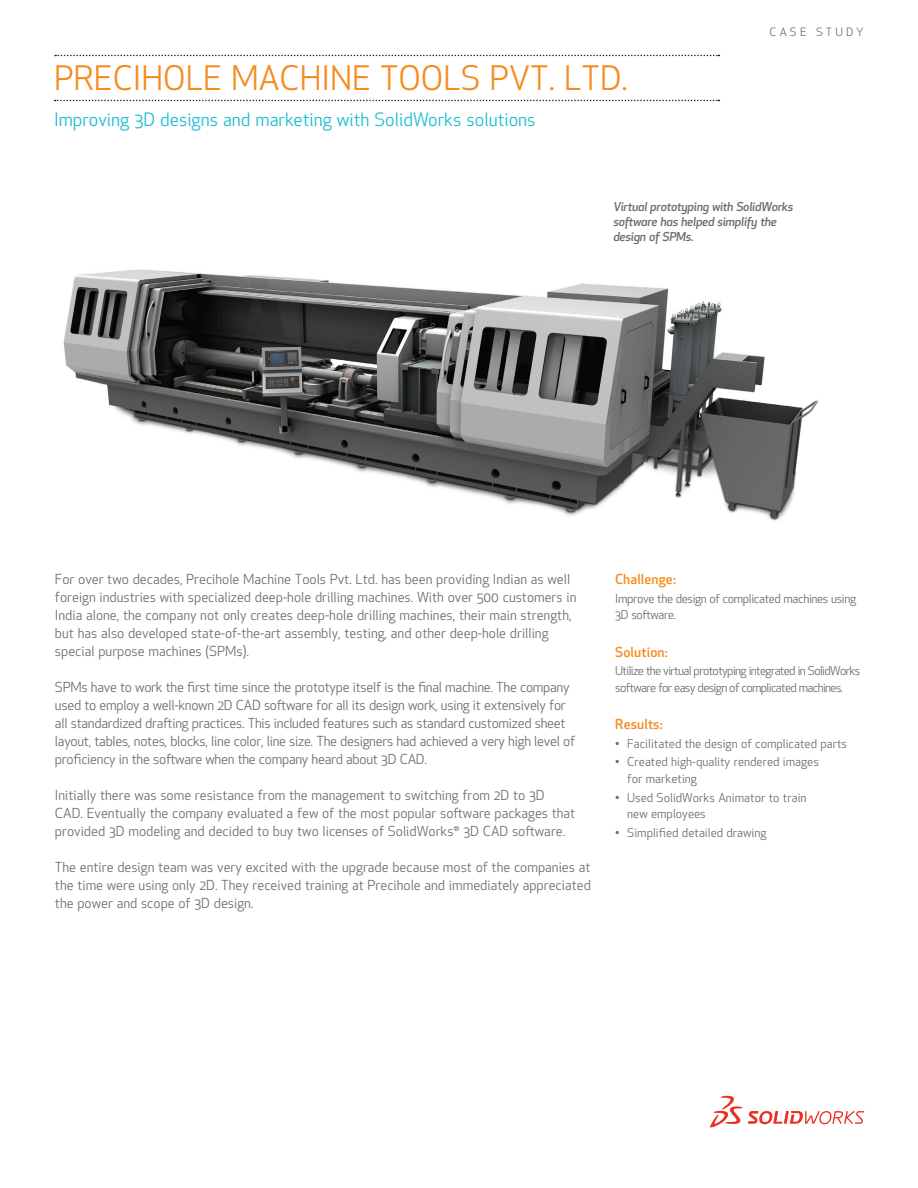
<style>
.page{position:relative;width:918px;height:1188px;background:#fff}
.page>*{position:absolute;margin:0;border:0;box-sizing:border-box;transform-origin:0 0}
.t1{font:33px "SW Apex New";color:#f68b1f}
.t2{font:18px "SW Apex New";color:#1cbed2}
.t3{font:13.5px/18px "SW Apex New";color:#6c6d70}
.t4{font:13.5px/18px "SW Apex New";letter-spacing:-.02em;color:#6c6d70}
.t5{font:500 13.5px "SW Apex New";letter-spacing:.01em;color:#f68b1f}
.t6{font:12px/16.5px "SW Apex New";color:#6c6d70}
.t7{font:12px/16.5px "SW Apex New";letter-spacing:-.055em;color:#6c6d70}
.t8{font:italic 500 12px/15px "SW Apex New";letter-spacing:-.02em;color:#6c6d70}
.t9{font:12px/16.5px "SW Apex New";letter-spacing:-.03em;color:#6c6d70}
.t10{font:11.25px "SW Apex New";letter-spacing:.29em;color:#6c6d70}
</style>
<div class="page">
<img style="left:63px;top:269px;width:755px;height:252px">
<svg style="left:55px;top:100px;width:664px;height:1px"></svg>
<svg style="left:55px;top:55px;width:664px;height:1px"></svg>
<svg style="left:710px;top:1096px;width:154px;height:31px"></svg>
<h1 class="t1" style="left:54px;top:57px;width:575px">PRECIHOLE MACHINE TOOLS PVT. LTD.</h1>
<h2 class="t2" style="left:54px;top:108px;width:483px">Improving 3D designs and marketing with SolidWorks solutions</h2>
<p class="t10" style="left:770px;top:25px;width:96px">CASE STUDY</p>
<p class="t8" style="left:613px;top:199px;width:182px">Virtual prototyping with SolidWorks software has helped simplify the design of SPMs.</p>
<p class="t3" style="left:55px;top:570px;width:523px">For over two decades, Precihole Machine Tools Pvt. Ltd. has been providing Indian as well foreign industries with specialized deep-hole drilling machines. With over 500 customers in India alone, the company not only creates deep-hole drilling machines, their main strength, but has also developed state-of-the-art assembly, testing, and other deep-hole drilling special purpose machines (SPMs).</p>
<p class="t4" style="left:55px;top:678px;width:522px">SPMs have to work the first time since the prototype itself is the final machine. The company used to employ a well-known 2D CAD software for all its design work, using it extensively for all standardized drafting practices. This included features such as standard customized sheet layout, tables, notes, blocks, line color, line size. The designers had achieved a very high level of proficiency in the software when the company heard about 3D CAD.</p>
<p class="t3" style="left:55px;top:786px;width:522px">Initially there was some resistance from the management to switching from 2D to 3D<br>CAD. Eventually the company evaluated a few of the most popular software packages that provided 3D modeling and decided to buy two licenses of SolidWorks<sup>®</sup> 3D CAD software.</p>
<p class="t3" style="left:55px;top:858px;width:537px;text-align:justify">The entire design team was very excited with the upgrade because most of the companies at the time were using only 2D. They received training at Precihole and immediately appreciated the power and scope of 3D design.</p>
<p class="t5" style="left:615px;top:570px;width:62px">Challenge:</p>
<p class="t9" style="left:615px;top:590px;width:242px">Improve the design of complicated machines using<br>3D software.</p>
<p class="t5" style="left:615px;top:643px;width:54px">Solution:</p>
<p class="t7" style="left:615px;top:663px;width:247px">Utilize the virtual prototyping integrated in SolidWorks software for easy design of complicated machines.</p>
<p class="t5" style="left:615px;top:715px;width:49px">Results:</p>
<p class="t6" style="left:615px;top:735px;width:233px">• Facilitated the design of complicated parts</p>
<p class="t6" style="left:627px;top:754px;width:193px;text-indent:-12px">• Created high-quality rendered images for marketing</p>
<p class="t6" style="left:627px;top:789px;width:181px;text-indent:-12px">• Used SolidWorks Animator to train new employees</p>
<p class="t6" style="left:615px;top:824px;width:153px">• Simplified detailed drawing</p>
</div>
